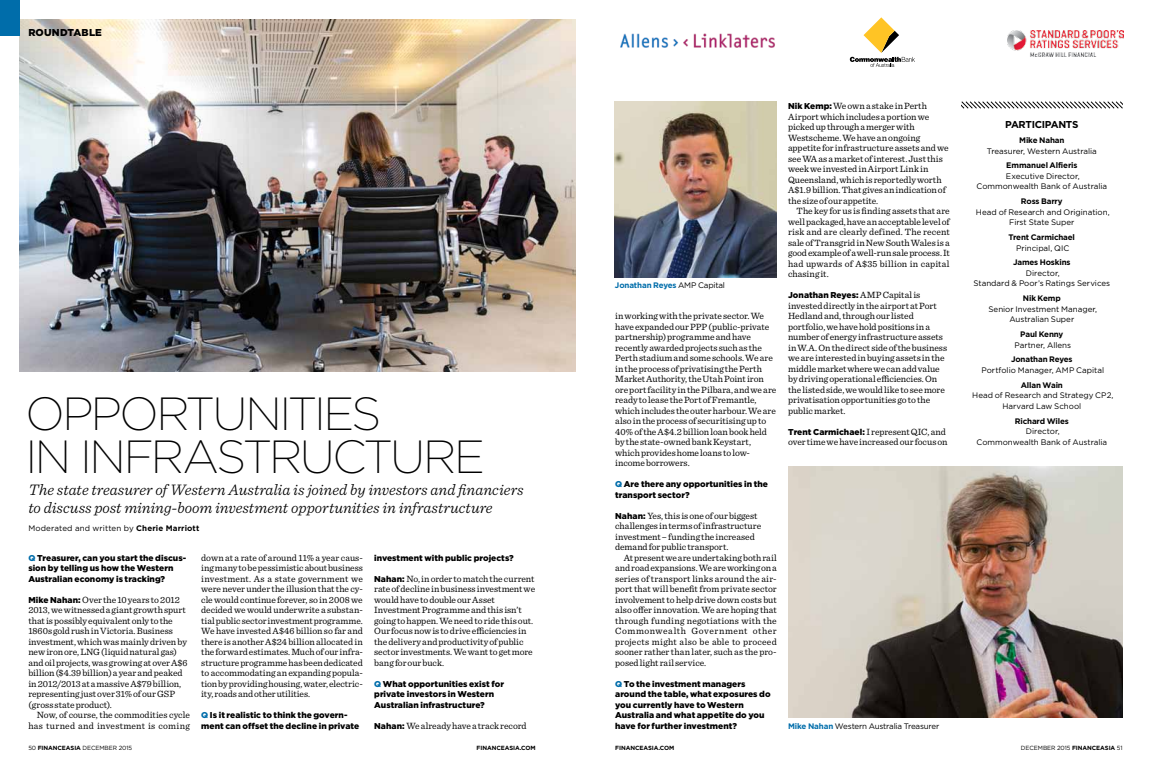
<style>
.page{position:relative;width:1151px;height:774px;background:#fff}
.page>*{position:absolute;margin:0;border:0;box-sizing:border-box;transform-origin:0 0}
.t1{font:200 46.5px/42.3px "Gotham";letter-spacing:-.055em;color:#000}
.t2{font:italic 300 16px/18px "Sentinel";letter-spacing:-.005em;color:#000}
.t3{font:700 10px "Gotham";letter-spacing:-.04em;color:#000}
.t4{font:900 10px "Gotham";color:#000}
.t5{font:9.5px/10.5px "Sentinel";letter-spacing:-.005em;color:#000}
.t6{font:9.5px/10.5px "Sentinel";letter-spacing:.015em;color:#000;text-align:right}
.t7{font:900 8.5px/10.5px "Gotham";letter-spacing:.005em;color:#000}
.t8{font:8px/10.5px "Gotham";color:#000;text-align:center}
.t9{font:700 8px "Gotham";letter-spacing:-.02em;color:#000}
.t10{font:8px "Gotham";letter-spacing:.02em;color:#000}
.t11{font:8px "Gotham";letter-spacing:-.025em;color:#000}
.t12{font:700 8px "Gotham";letter-spacing:-.015em;color:#006daa}
.t13{font:6px "Gotham";letter-spacing:-.01em;color:#000}
.t14{font:700 6px "Gotham";color:#000}
.s1{font-weight:700}
.s2{color:#006daa}
.s3{font-family:"Gotham";font-weight:900;font-size:8.5px}
.s4{font-weight:400;color:#000}
.s5{font-family:"Sentinel";font-weight:400;font-size:9.5px}
.s6{font-weight:700;color:#006daa}
</style>
<div class="page">
<img style="left:20px;top:20px;width:555px;height:351px">
<div style="left:0;top:0;width:20px;height:35px;background:#006daa"></div>
<svg style="left:961px;top:102px;width:162px;height:6px"></svg>
<img style="left:788px;top:466px;width:335px;height:252px">
<svg style="left:850px;top:17px;width:65px;height:50px"></svg>
<img style="left:620px;top:33px;width:155px;height:15px">
<img style="left:1007px;top:31px;width:117px;height:25px">
<img style="left:615px;top:102px;width:161px;height:175px">
<p class="t4" style="left:28px;top:25px;width:75px">Roundtable</p>
<h1 class="t1" style="left:26px;top:391px;width:461px">OPPORTUNITIES<br>IN INFRASTRUCTURE</h1>
<h2 class="t2" style="left:28px;top:479px;width:497px">The state treasurer of Western Australia is joined by investors and financiers to discuss post mining-boom investment opportunities in infrastructure</h2>
<p class="t10" style="left:28px;top:523px;width:173px">M oderated and written by <span class="s1">Cherie Marriott</span></p>
<p class="t7" style="left:28px;top:552px;width:159px"><span class="s2">Q</span> Treasurer, can you start the discus&shy;sion by telling us how the Western<br>Australian economy is tracking?</p>
<p class="t5" style="left:28px;top:593px;width:161px"><span class="s3">Mike Nahan:</span> Over the 10 years to 2012<br>2013, we witnessed a giant growth spurt that is possibly equivalent only to the 1860s gold rush in Victoria. Business investment, which was mainly driven by new iron ore, LNG (liquid natural gas) and oil projects, was growing at over A$6 billion ($4.39 billion) a year and peaked in 2012/2013 at a massive A$79 billion, representing just over 31% of our GSP (gross state product).</p>
<p class="t6" style="left:28px;top:709px;width:163px">Now, of course, the commodities cycle has turned and investment is coming</p>
<p class="t5" style="left:201px;top:551px;width:163px;text-align:justify">down at a rate of around 11% a year caus&shy;ing many to be pessimistic about business investment. As a state government we were never under the illusion that the cy&shy;cle would continue forever, so in 2008 we decided we would underwrite a substan&shy;tial public sector investment programme.<br>We have invested A$46 billion so far and there is another A$24 billion allocated in the forward estimates. Much of our infra&shy;structure programme has been dedicated to accommodating an expanding popula&shy;tion by providing housing, water, electric&shy;ity, roads and other utilities.</p>
<p class="t7" style="left:201px;top:710px;width:159px"><span class="s2">Q</span> Is it realistic to think the govern&shy;ment can offset the decline in private</p>
<p class="t7" style="left:374px;top:552px;width:141px">investment with public projects?</p>
<p class="t5" style="left:374px;top:572px;width:162px"><span class="s3">Nahan:</span> No, in order to match the current rate of decline in business investment we would have to double our Asset Investment Programme and this isn’t going to happen. We need to ride this out.<br>Our focus now is to drive efficiencies in the delivery and productivity of public sector investments. We want to get more bang for our buck.</p>
<p class="t7" style="left:374px;top:678px;width:131px"><span class="s2">Q</span> What opportunities exist for private investors in Western<br>Australian infrastructure?</p>
<p class="t5" style="left:374px;top:719px;width:154px"><span class="s3">Nahan:</span> We already have a track record</p>
<p class="t12" style="left:615px;top:279px;width:112px">Jonathan Reyes <span class="s4">AM P Capital</span></p>
<p class="t5" style="left:615px;top:310px;width:163px">in working with the private sector. We have expanded our PPP (public-private partnership) programme and have recently awarded projects such as the Perth stadium and some schools. We are in the process of privatising the Perth Market Authority, the Utah Point iron ore port facility in the Pilbara, and we are ready to lease the Port of Fremantle, which includes the outer harbour. We are also in the process of securitising up to 40% of the A$4.2 billion loan book held by the state-owned bank Keystart, which provides home loans to low&shy;income borrowers.</p>
<p class="t7" style="left:615px;top:479px;width:154px"><span class="s2">Q</span> Are there any opportunities in the transport sector?</p>
<p class="t5" style="left:615px;top:509px;width:148px"><span class="s3">Nahan:</span> Yes, this is one of our biggest challenges in terms of infrastructure investment – funding the increased demand for public transport.</p>
<p class="t5" style="left:615px;top:551px;width:163px;text-align:justify;text-indent:9px">At present we are undertaking both rail and road expansions. We are working on a series of transport links around the air&shy;port that will benefit from private sector involvement to help drive down costs but also offer innovation. We are hoping that through funding negotiations with the Commonwealth Government other projects might also be able to proceed sooner rather than later, such as the pro&shy;posed light rail service.</p>
<p class="t7" style="left:615px;top:678px;width:157px"><span class="s2">Q</span> To the investment managers around the table, what exposures do you currently have to Western<br>Australia and what appetite do you have for further investment?</p>
<p class="t5" style="left:788px;top:100px;width:162px"><span class="s3">Nik Kemp:</span> We own a stake in Perth Airport which includes a portion we picked up through a merger with Westscheme. We have an ongoing appetite for infrastructure assets and we see WA as a market of interest. Just this week we invested in Airport Link in Queensland, which is reportedly worth A$1.9 billion. That gives an indication of the size of our appetite.</p>
<p class="t5" style="left:788px;top:205px;width:163px;text-align:justify;text-indent:9px">The key for us is finding assets that are well packaged, have an acceptable level of risk and are clearly defined. The recent sale of Transgrid in New South Wales is a good example of a well-run sale process. It had upwards of A$35 billion in capital chasing it.</p>
<p class="t7" style="left:788px;top:290px;width:134px">Jonathan Reyes: <span class="s5">AMP Capital is</span></p>
<p class="t5" style="left:788px;top:299px;width:161px">invested directly in the airport at Port Hedland and, through our listed portfolio, we have hold positions in a number of energy infrastructure assets in W.A. On the direct side of the business we are interested in buying assets in the middle market where we can add value by driving operational efficiencies. On the listed side, we would like to see more privatisation opportunities go to the public market.</p>
<p class="t5" style="left:788px;top:425px;width:161px"><span class="s3">Trent Carmichael:</span> I represent QIC, and over time we have increased our focus on</p>
<p class="t11" style="left:788px;top:721px;width:153px"><span class="s6">M ike Nahan</span> Western Australia Treasurer</p>
<p class="t3" style="left:1005px;top:118px;width:74px">PARTICI PANTS</p>
<p class="t9" style="left:1019px;top:135px;width:47px">Mike Nahan</p>
<p class="t8" style="left:987px;top:145px;width:112px">Treasurer, Western Australia</p>
<p class="t9" style="left:1006px;top:160px;width:73px">Emmanuel Alfieris</p>
<p class="t8" style="left:976px;top:171px;width:132px">Executive Director,<br>Commonwealth Bank of Australia</p>
<p class="t9" style="left:1021px;top:196px;width:43px">Ross Barry</p>
<p class="t8" style="left:976px;top:206px;width:135px">Head of Research and Origination,<br>First State Super</p>
<p class="t9" style="left:1009px;top:232px;width:68px">Trent Carmichael</p>
<p class="t8" style="left:1016px;top:242px;width:54px">Principal, QIC</p>
<p class="t9" style="left:1013px;top:257px;width:59px">James Hoskins</p>
<p class="t8" style="left:973px;top:268px;width:138px">Director,<br>Standard &amp; Poor’s Ratings Services</p>
<p class="t9" style="left:1023px;top:293px;width:39px">Nik Kemp</p>
<p class="t8" style="left:988px;top:303px;width:110px">Senior Investment Manager,<br>Australian Super</p>
<p class="t9" style="left:1020px;top:329px;width:45px">Paul Kenny</p>
<p class="t8" style="left:1014px;top:339px;width:58px">Partner, Allens</p>
<p class="t9" style="left:1011px;top:354px;width:63px">Jonathan Reyes</p>
<p class="t8" style="left:981px;top:365px;width:124px">Portfolio Manager, AM P Capital</p>
<p class="t9" style="left:1021px;top:380px;width:44px">Allan Wain</p>
<p class="t8" style="left:972px;top:390px;width:143px">Head of Research and Strategy CP2,<br>Harvard Law School</p>
<p class="t9" style="left:1015px;top:415px;width:55px">Richard Wiles</p>
<p class="t8" style="left:976px;top:426px;width:132px">Director,<br>Commonwealth Bank of Australia</p>
<p class="t13" style="left:28px;top:744px;width:105px">50 <span class="s1">financeasia</span> December 2015</p>
<p class="t14" style="left:477px;top:744px;width:61px">financeasia.com</p>
<p class="t14" style="left:615px;top:744px;width:61px">financeasia.com</p>
<p class="t13" style="left:1021px;top:744px;width:103px">December 2015 <span class="s1">financeasia</span> 51</p>
</div>
